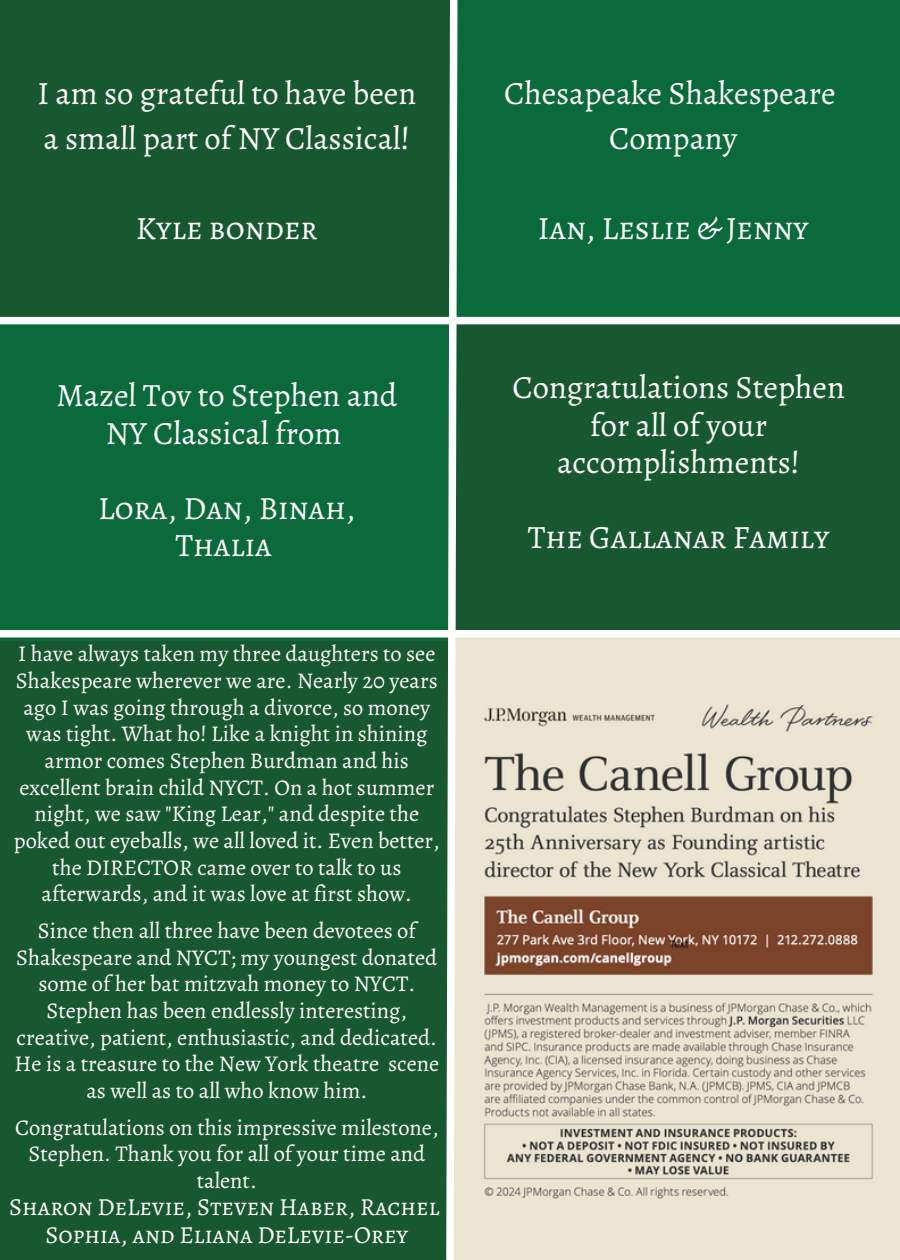
<style>
.page{position:relative;width:900px;height:1260px;background:#185830}
.page>*{position:absolute;margin:0;border:0;box-sizing:border-box;transform-origin:0 0}
.t1{font:32.5px/37.5px "Alegreya";color:#fff;text-align:center}
.t2{font:32.5px/37.5px "Alegreya SC";color:#fff;text-align:center}
.t3{font:24.5px "Alegreya SC";color:#fff}
.t4{font:22.5px/26.8px "Alegreya";color:#fff;text-align:center}
</style>
<div class="page">
<div style="left:454px;top:0;width:446px;height:321px;background:#0b6a3b"></div>
<div style="left:0;top:321px;width:449px;height:320px;background:#0b6a3b"></div>
<div style="left:454px;top:634px;width:446px;height:626px;background:#ece5d2"></div>
<div style="left:0;top:630px;width:900px;height:8px;background:#fff"></div>
<svg style="left:442px;top:0;width:19px;height:1260px"></svg>
<div style="left:0;top:317px;width:900px;height:7px;background:#fff"></div>
<img style="left:458px;top:682px;width:415px;height:530px">
<h1 class="t1" style="left:37px;top:71px;width:380px;line-height:45px;text-align:left">I am so grateful to have been a small part of NY Classical!</h1>
<h1 class="t2" style="left:136px;top:209px;width:183px">Kyle bonder</h1>
<h1 class="t1" style="left:56px;top:377px;width:342px">Mazel Tov to Stephen and<br>NY Classical from</h1>
<h1 class="t2" style="left:98px;top:489px;width:259px">Lora, Dan, Binah,<br>Thalia</h1>
<p class="t4" style="left:14px;top:640px;width:427px">I have always taken my three daughters to see Shakespeare wherever we are. Nearly 20 years ago I was going through a divorce, so money was tight. What ho! Like a knight in shining armor comes Stephen Burdman and his excellent brain child NYCT. On a hot summer night, we saw "King Lear," and despite the poked out eyeballs, we all loved it. Even better, the DIRECTOR came over to talk to us afterwards, and it was love at first show.</p>
<p class="t4" style="left:15px;top:917px;width:426px">Since then all three have been devotees of Shakespeare and NYCT; my youngest donated some of her bat mitzvah money to NYCT.<br>Stephen has been endlessly interesting, creative, patient, enthusiastic, and dedicated.<br>He is a treasure to the New York theatre scene as well as to all who know him.</p>
<p class="t4" style="left:15px;top:1114px;width:425px">Congratulations on this impressive milestone,<br>Stephen. Thank you for all of your time and talent.</p>
<p class="t3" style="left:9px;top:1190px;width:432px">Sharon DeLevie, Steven Haber, Rachel</p>
<p class="t3" style="left:46px;top:1218px;width:364px">Sophia, and Eliana DeLevie-Orey</p>
<h1 class="t1" style="left:504px;top:71px;width:333px;line-height:45px">Chesapeake Shakespeare<br>Company</h1>
<h1 class="t2" style="left:538px;top:209px;width:272px">Ian, Leslie &amp; Jenny</h1>
<h1 class="t1" style="left:513px;top:369px;width:334px">Congratulations Stephen for all of your accomplishments!</h1>
<p class="t2" style="left:528px;top:519px;width:303px">The Gallanar Family</p>
</div>
